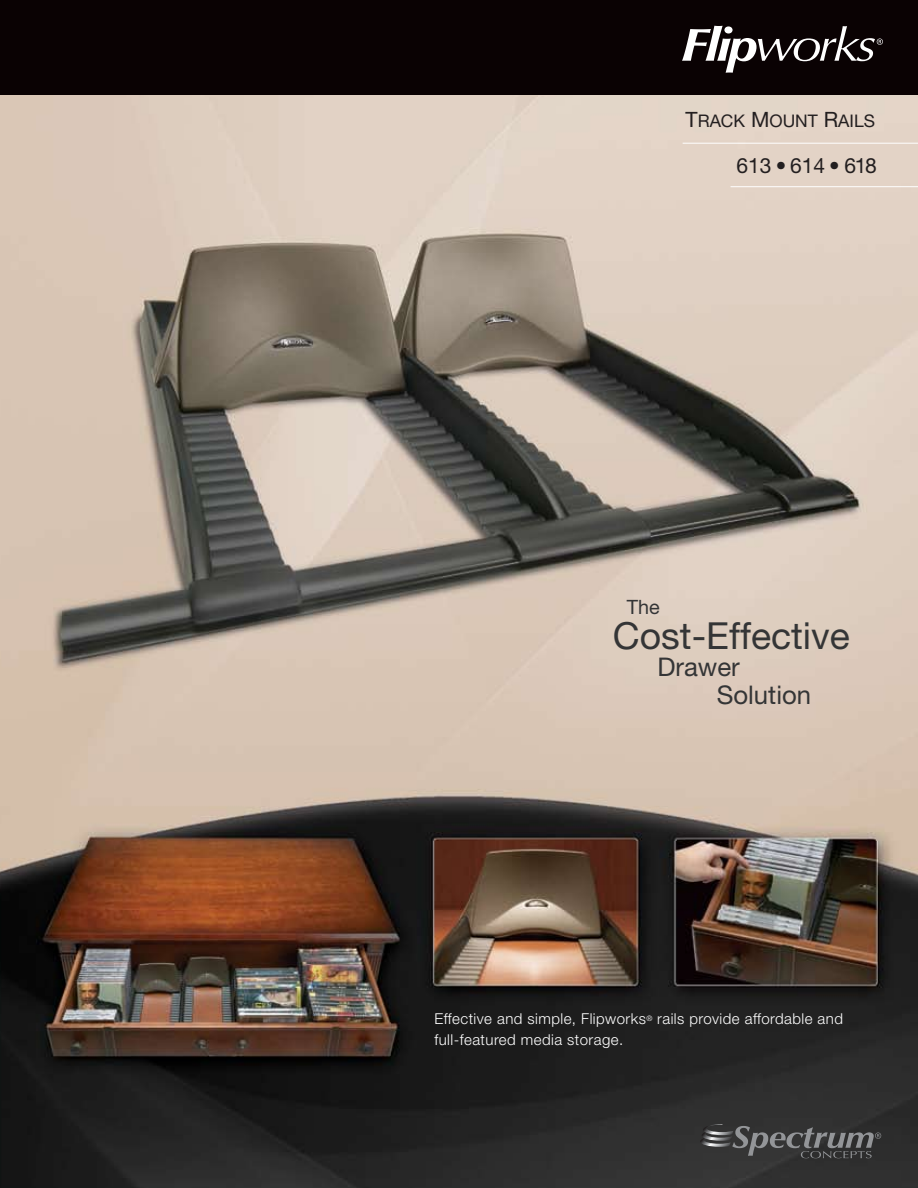
<style>
.page{position:relative;width:918px;height:1188px;background:#fff}
.page>*{position:absolute;margin:0;border:0;box-sizing:border-box;transform-origin:0 0}
.t1{font:37.35px "Helvetica Neue LT Std";color:#343536}
.t2{font:25.65px/28.5px "Helvetica Neue LT Std";color:#343536}
.t3{font:21px "Helvetica Neue LT Std";color:#231f20}
.t4{font:19.8px "Helvetica Neue LT Std";color:#343536}
.t5{font:17.4px "Helvetica Neue LT Std";color:#231f20}
.t6{font:300 15px/21px "Helvetica Neue LT Std";letter-spacing:.03em;color:#fff}
.s1{font-size:21.15px}
</style>
<div class="page">
<img style="left:0;top:94px;width:917px;height:1094px">
<div style="left:0;top:0;width:917px;height:94px;background:#0a0203"></div>
<svg style="left:699px;top:1124px;width:181px;height:34px;background:#4a4a4b"></svg>
<hr style="left:682px;top:143px;width:235px;height:1px;background:#fff">
<hr style="left:730px;top:186px;width:187px;height:1px;background:#fff">
<svg style="left:682px;top:26px;width:200px;height:47px"></svg>
<p class="t5" style="left:685px;top:111px;width:191px"><span class="s1">T</span>RACK <span class="s1">M</span>OUNT <span class="s1">R</span>AILS</p>
<h3 class="t3" style="left:736px;top:153px;width:142px">613 • 614 • 618</h3>
<h3 class="t4" style="left:626px;top:595px;width:34px">The</h3>
<h1 class="t1" style="left:612px;top:613px;width:238px">Cost-Effective</h1>
<h2 class="t2" style="left:716px;top:652px;width:96px;text-indent:-59px">Drawer<br>Solution</h2>
<p class="t6" style="left:434px;top:1008px;width:410px">Effective and simple, Flipworks<sup>®</sup> rails provide affordable and full-featured media storage.</p>
</div>
